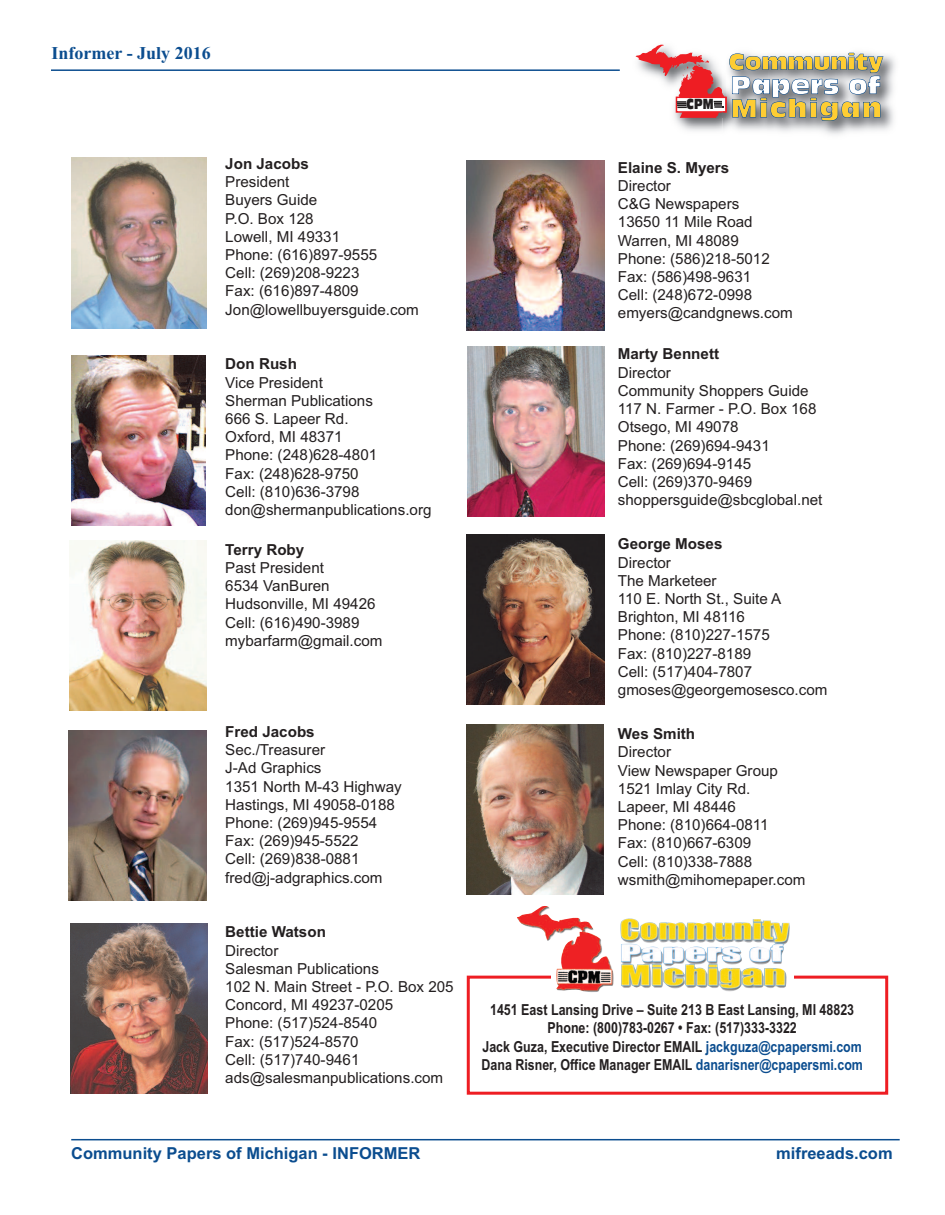
<style>
.page{position:relative;width:945px;height:1215px;background:#fff}
.page>*{position:absolute;margin:0;border:0;box-sizing:border-box;transform-origin:0 0}
.t1{font:700 18px "Times New Roman";color:#0b4d8f}
.t2{font:700 16.5px "Arial";color:#0b4d8f}
.t3{font:15.15px/18.1px "Arial";color:#231f20}
.t4{font:700 15.15px/18.1px "Arial Narrow";color:#231f20;text-align:center}
.t5{font:700 15.15px "Arial";color:#231f20}
.t6{font:14.25px "Antique Olive Compact";color:#231f20;scale:.75 1}
.s1{color:#0b4d8f}
</style>
<div class="page">
<img style="left:72px;top:158px;width:135px;height:170px">
<img style="left:71px;top:355px;width:135px;height:170px">
<img style="left:69px;top:541px;width:138px;height:170px">
<img style="left:69px;top:731px;width:137px;height:170px">
<img style="left:71px;top:923px;width:137px;height:170px">
<img style="left:467px;top:160px;width:137px;height:170px">
<img style="left:467px;top:347px;width:137px;height:170px">
<img style="left:467px;top:535px;width:137px;height:170px">
<img style="left:467px;top:725px;width:136px;height:170px">
<div style="left:467px;top:976px;width:421px;height:119px;border:3px solid #ee1d23"></div>
<div style="left:551px;top:946px;width:243px;height:51px;background:#fff"></div>
<img style="left:517px;top:906px;width:273px;height:86px">
<hr style="left:51px;top:69px;width:569px;height:2px;background:#0b4d8f">
<img style="left:635px;top:44px;width:88px;height:87px">
<img style="left:723px;top:55px;width:173px;height:80px">
<svg style="left:636px;top:45px;width:247px;height:76px"></svg>
<hr style="left:71px;top:1139px;width:829px;height:1px;background:#0b4d8f">
<p class="t1" style="left:52px;top:42px;width:161px">Informer - July 2016</p>
<p class="t5" style="left:225px;top:155px;width:85px">Jon Jacobs</p>
<p class="t3" style="left:225px;top:173px;width:195px">President<br>Buyers Guide<br>P.O. Box 128<br>Lowell, MI 49331<br>Phone: (616)897-9555<br>Cell: (269)208-9223<br>Fax: (616)897-4809<br>Jon@lowellbuyersguide.com</p>
<p class="t5" style="left:225px;top:355px;width:73px">Don Rush</p>
<p class="t3" style="left:225px;top:373px;width:208px">Vice President<br>Sherman Publications<br>666 S. Lapeer Rd.<br>Oxford, MI 48371<br>Phone: (248)628-4801<br>Fax: (248)628-9750<br>Cell: (810)636-3798 don@shermanpublications.org</p>
<p class="t5" style="left:225px;top:541px;width:81px">Terry Roby</p>
<p class="t3" style="left:225px;top:559px;width:159px">Past President<br>6534 VanBuren<br>Hudsonville, MI 49426<br>Cell: (616)490-3989 mybarfarm@gmail.com</p>
<p class="t5" style="left:225px;top:723px;width:91px">Fred Jacobs</p>
<p class="t3" style="left:225px;top:741px;width:178px">Sec./Treasurer<br>J-Ad Graphics<br>1351 North M-43 Highway<br>Hastings, MI 49058-0188<br>Phone: (269)945-9554<br>Fax: (269)945-5522<br>Cell: (269)838-0881 fred@j-adgraphics.com</p>
<p class="t5" style="left:225px;top:923px;width:102px">Bettie Watson</p>
<p class="t3" style="left:225px;top:941px;width:230px">Director<br>Salesman Publications<br>102 N. Main Street - P.O. Box 205<br>Concord, MI 49237-0205<br>Phone: (517)524-8540<br>Fax: (517)524-8570<br>Cell: (517)740-9461 ads@salesmanpublications.com</p>
<p class="t6" style="left:687px;top:99px;width:38px">CPM</p>
<p class="t5" style="left:618px;top:159px;width:113px">Elaine S. Myers</p>
<p class="t3" style="left:618px;top:177px;width:176px">Director<br>C&amp;G Newspapers<br>13650 11 Mile Road<br>Warren, MI 48089<br>Phone: (586)218-5012<br>Fax: (586)498-9631<br>Cell: (248)672-0998 emyers@candgnews.com</p>
<p class="t5" style="left:618px;top:345px;width:103px">Marty Bennett</p>
<p class="t3" style="left:618px;top:363px;width:206px">Director<br>Community Shoppers Guide<br>117 N. Farmer - P.O. Box 168<br>Otsego, MI 49078<br>Phone: (269)694-9431<br>Fax: (269)694-9145<br>Cell: (269)370-9469 shoppersguide@sbcglobal.net</p>
<p class="t5" style="left:618px;top:535px;width:106px">George Moses</p>
<p class="t3" style="left:618px;top:553px;width:211px">Director<br>The Marketeer<br>110 E. North St., Suite A<br>Brighton, MI 48116<br>Phone: (810)227-1575<br>Fax: (810)227-8189<br>Cell: (517)404-7807 gmoses@georgemosesco.com</p>
<p class="t5" style="left:618px;top:725px;width:79px">Wes Smith</p>
<p class="t3" style="left:618px;top:743px;width:189px">Director<br>View Newspaper Group<br>1521 Imlay City Rd.<br>Lapeer, MI 48446<br>Phone: (810)664-0811<br>Fax: (810)667-6309<br>Cell: (810)338-7888 wsmith@mihomepaper.com</p>
<p class="t4" style="left:481px;top:1001px;width:383px">1451 East Lansing Drive – Suite 213 B East Lansing, MI 48823<br>Phone: (800)783-0267 • Fax: (517)333-3322<br>Jack Guza, Executive Director EMAIL <span class="s1">jackguza@cpapersmi.com </span>Dana Risner, Office Manager EMAIL <span class="s1">danarisner@cpapersmi.com</span></p>
<p class="t2" style="left:71px;top:1144px;width:351px">Community Papers of Michigan - INFORMER</p>
<p class="t2" style="left:776px;top:1144px;width:118px">mifreeads.com</p>
</div>
